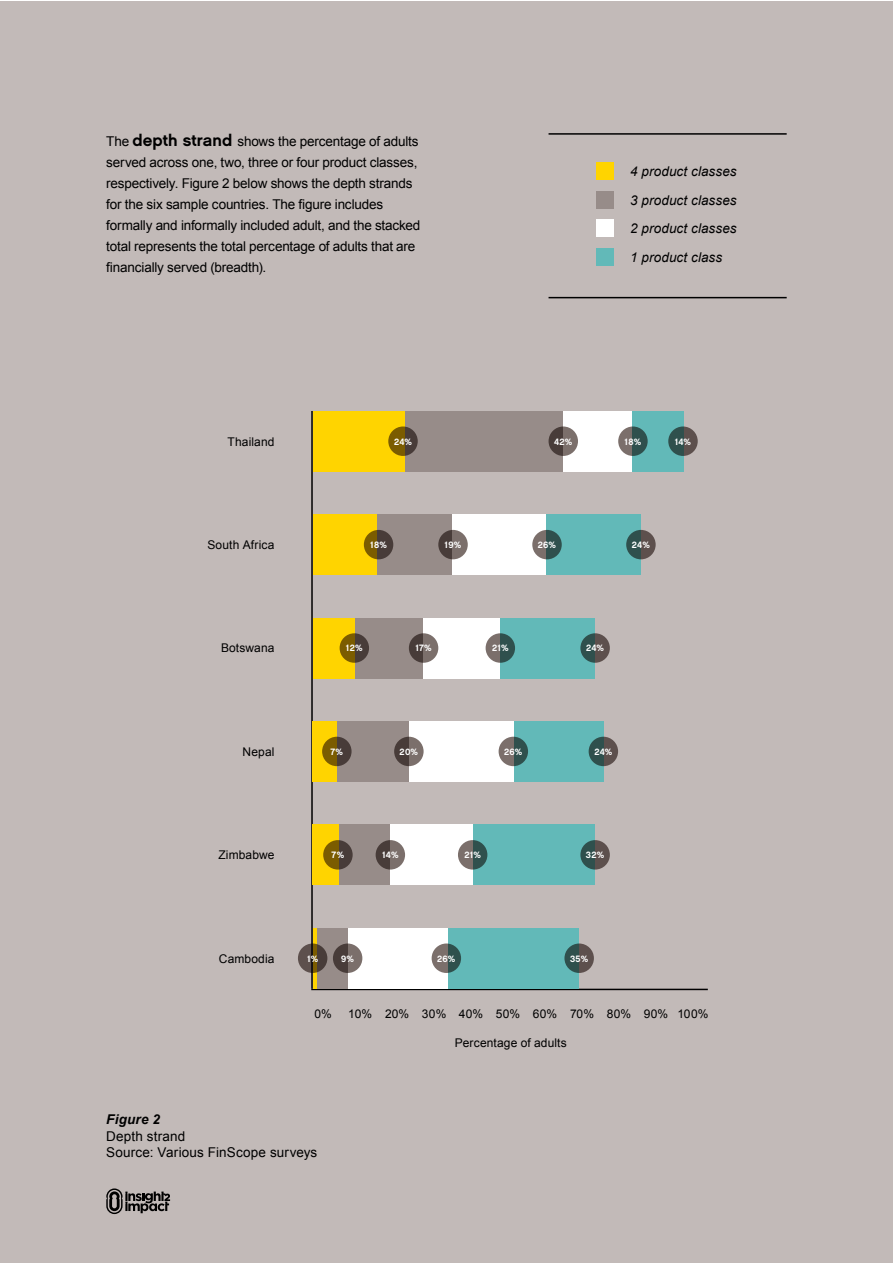
<style>
.page{position:relative;width:893px;height:1263px;background:#fff}
.page>*{position:absolute;margin:0;border:0;box-sizing:border-box;transform-origin:0 0}
.t1{font:13.5px/21px "Arial";letter-spacing:-.015em;color:#000}
.t2{font:italic 13.5px/28.7px "Arial";letter-spacing:.005em;color:#000;text-align:justify}
.t3{font:13.5px/16.2px "Arial";letter-spacing:.01em;color:#000}
.t4{font:italic 700 13.5px "Arial";letter-spacing:.015em;color:#000}
.t5{font:12px "Arial";letter-spacing:.01em;color:#000}
.t6{font:9.3px "Chalet New York Nineteen Eighty";letter-spacing:.015em;color:#fff}
.s1{font-family:"Chalet New York Nineteen Sixty";font-size:16.5px}
</style>
<div class="page">
<div style="left:0;top:1px;width:892px;height:1262px;background:#c2bab8"></div>
<svg style="left:106px;top:1188px;width:64px;height:26px"></svg>
<div style="left:597px;top:163px;width:17px;height:17px;background:#ffd400"></div>
<div style="left:597px;top:191px;width:17px;height:17px;background:#978c89"></div>
<div style="left:597px;top:220px;width:17px;height:17px;background:#fff"></div>
<div style="left:597px;top:248px;width:17px;height:17px;background:#62b9b8"></div>
<hr style="left:311px;top:411px;width:2px;height:578px;background:#000">
<hr style="left:311px;top:989px;width:397px;height:1px;background:#000">
<div style="left:445px;top:928px;width:134px;height:60px;background:#62b9b8"></div>
<div style="left:316px;top:928px;width:33px;height:60px;background:#978c89"></div>
<div style="left:348px;top:928px;width:99px;height:60px;background:#fff"></div>
<hr style="left:313px;top:928px;width:3px;height:60px;background:#ffd400">
<div style="left:473px;top:824px;width:122px;height:61px;background:#62b9b8"></div>
<div style="left:388px;top:824px;width:85px;height:61px;background:#fff"></div>
<div style="left:337px;top:824px;width:53px;height:61px;background:#978c89"></div>
<div style="left:313px;top:824px;width:26px;height:61px;background:#ffd400"></div>
<div style="left:512px;top:721px;width:91px;height:61px;background:#62b9b8"></div>
<div style="left:336px;top:721px;width:75px;height:61px;background:#978c89"></div>
<div style="left:409px;top:721px;width:104px;height:61px;background:#fff"></div>
<div style="left:313px;top:721px;width:24px;height:61px;background:#ffd400"></div>
<div style="left:412px;top:618px;width:110px;height:60px;background:#fff"></div>
<div style="left:500px;top:618px;width:94px;height:60px;background:#62b9b8"></div>
<div style="left:352px;top:618px;width:71px;height:60px;background:#978c89"></div>
<div style="left:313px;top:618px;width:41px;height:60px;background:#ffd400"></div>
<div style="left:451px;top:514px;width:99px;height:61px;background:#fff"></div>
<div style="left:547px;top:514px;width:94px;height:61px;background:#62b9b8"></div>
<div style="left:377px;top:514px;width:75px;height:61px;background:#978c89"></div>
<div style="left:313px;top:514px;width:64px;height:61px;background:#ffd400"></div>
<div style="left:549px;top:411px;width:84px;height:60px;background:#fff"></div>
<div style="left:632px;top:411px;width:51px;height:60px;background:#62b9b8"></div>
<div style="left:402px;top:411px;width:160px;height:60px;background:#978c89"></div>
<div style="left:313px;top:411px;width:91px;height:60px;background:#ffd400"></div>
<svg style="left:298px;top:943px;width:29px;height:30px"></svg>
<svg style="left:333px;top:943px;width:29px;height:30px"></svg>
<svg style="left:432px;top:943px;width:29px;height:30px"></svg>
<svg style="left:564px;top:943px;width:30px;height:30px"></svg>
<svg style="left:580px;top:840px;width:30px;height:29px"></svg>
<svg style="left:458px;top:840px;width:29px;height:29px"></svg>
<svg style="left:376px;top:840px;width:29px;height:29px"></svg>
<svg style="left:323px;top:840px;width:30px;height:29px"></svg>
<svg style="left:322px;top:737px;width:30px;height:29px"></svg>
<svg style="left:340px;top:633px;width:29px;height:30px"></svg>
<svg style="left:364px;top:530px;width:29px;height:29px"></svg>
<svg style="left:438px;top:530px;width:30px;height:29px"></svg>
<svg style="left:532px;top:530px;width:30px;height:29px"></svg>
<svg style="left:626px;top:530px;width:30px;height:29px"></svg>
<svg style="left:388px;top:426px;width:30px;height:30px"></svg>
<svg style="left:549px;top:426px;width:29px;height:30px"></svg>
<svg style="left:618px;top:426px;width:30px;height:30px"></svg>
<svg style="left:668px;top:426px;width:30px;height:30px"></svg>
<svg style="left:409px;top:633px;width:29px;height:30px"></svg>
<svg style="left:486px;top:633px;width:29px;height:30px"></svg>
<svg style="left:580px;top:633px;width:30px;height:30px"></svg>
<svg style="left:394px;top:737px;width:30px;height:29px"></svg>
<svg style="left:499px;top:737px;width:29px;height:29px"></svg>
<svg style="left:589px;top:737px;width:29px;height:29px"></svg>
<hr style="left:549px;top:133px;width:238px;height:2px;background:#000">
<hr style="left:549px;top:297px;width:238px;height:1px;background:#000">
<p class="t1" style="left:106px;top:130px;width:316px">The <span class="s1">depth strand</span> shows the percentage of adults served across one, two, three or four product classes, respectively. Figure 2 below shows the depth strands for the six sample countries. The figure includes formally and informally included adult, and the stacked total represents the total percentage of adults that are financially served (breadth).</p>
<p class="t2" style="left:630px;top:157px;width:108px">4 product classes 3 product classes 2 product classes 1 product class</p>
<p class="t5" style="left:228px;top:435px;width:48px">Thailand</p>
<p class="t6" style="left:394px;top:436px;width:19px">24%</p>
<p class="t6" style="left:554px;top:436px;width:20px">42%</p>
<p class="t6" style="left:625px;top:436px;width:18px">18%</p>
<p class="t6" style="left:675px;top:436px;width:18px">14%</p>
<p class="t5" style="left:207px;top:538px;width:69px">South Africa</p>
<p class="t6" style="left:370px;top:539px;width:18px">18%</p>
<p class="t6" style="left:445px;top:539px;width:18px">19%</p>
<p class="t6" style="left:538px;top:539px;width:20px">26%</p>
<p class="t6" style="left:632px;top:539px;width:19px">24%</p>
<p class="t5" style="left:221px;top:641px;width:55px">Botswana</p>
<p class="t6" style="left:346px;top:643px;width:18px">12%</p>
<p class="t6" style="left:415px;top:643px;width:18px">17%</p>
<p class="t6" style="left:492px;top:643px;width:18px">21%</p>
<p class="t6" style="left:586px;top:643px;width:19px">24%</p>
<p class="t5" style="left:243px;top:745px;width:33px">Nepal</p>
<p class="t5" style="left:218px;top:848px;width:58px">Zimbabwe</p>
<p class="t6" style="left:331px;top:746px;width:14px">7%</p>
<p class="t6" style="left:400px;top:746px;width:20px">20%</p>
<p class="t6" style="left:504px;top:746px;width:20px">26%</p>
<p class="t6" style="left:594px;top:746px;width:19px">24%</p>
<p class="t6" style="left:332px;top:849px;width:14px">7%</p>
<p class="t6" style="left:382px;top:849px;width:18px">14%</p>
<p class="t6" style="left:464px;top:849px;width:18px">21%</p>
<p class="t6" style="left:586px;top:849px;width:20px">32%</p>
<p class="t5" style="left:219px;top:952px;width:57px">Cambodia</p>
<p class="t6" style="left:307px;top:953px;width:13px">1%</p>
<p class="t6" style="left:341px;top:953px;width:14px">9%</p>
<p class="t6" style="left:437px;top:953px;width:20px">26%</p>
<p class="t6" style="left:570px;top:953px;width:20px">35%</p>
<p class="t5" style="left:314px;top:1007px;width:19px">0%</p>
<p class="t5" style="left:348px;top:1007px;width:25px">10%</p>
<p class="t5" style="left:385px;top:1007px;width:325px">20% 30% 40% 50% 60% 70% 80% 90% 100%</p>
<p class="t5" style="left:455px;top:1036px;width:113px">Percentage of adults</p>
<p class="t4" style="left:106px;top:1112px;width:55px">Figure 2</p>
<p class="t3" style="left:106px;top:1128px;width:213px">Depth strand<br>Source: Various FinScope surveys</p>
</div>
